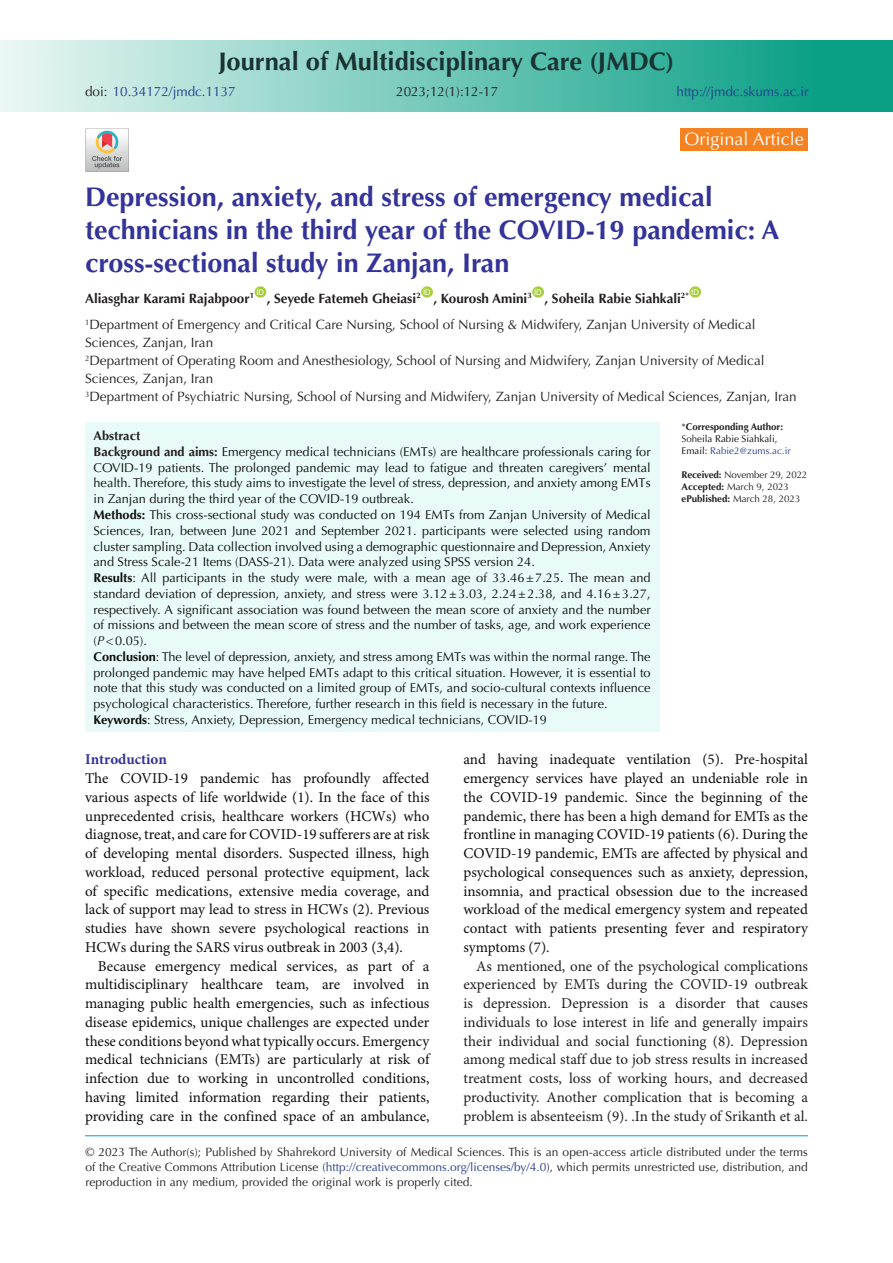
<style>
.page{position:relative;width:893px;height:1263px;background:#fff}
.page>*{position:absolute;margin:0;border:0;box-sizing:border-box;transform-origin:0 0}
.t1{font:700 27px/33px "Optima LT Std";color:#339}
.t2{font:700 25.5px "Optima LT Std";color:#193333}
.t3{font:18px "Optima LT Std";color:#fff}
.Normal__Web{font:15px/18.8px "Minion Pro";color:#0d0d0d;text-align:justify}
.Normal__Web-2{font:15px/18.8px "Minion Pro";color:#231f20;text-align:justify}
.t4{font:700 15px "Minion Pro";color:#339}
.t5{font:13.5px/18px "Optima LT Std";color:#231f20}
.t6{font:700 13.5px "Optima LT Std";color:#231f20}
.t7{font:13.5px "Optima LT Std";color:#253f8e}
.Normal__Web-3{font:12.75px/15.8px "Optima LT Std";color:#0d0d0d;text-align:justify}
.t8{font:700 12.75px "Optima LT Std";color:#231f20}
.t9{font:12px/15px "Optima LT Std";color:#231f20;text-align:justify}
.t10{font:9.75px "Optima LT Std";letter-spacing:-.01em;color:#231f20}
.t11{font:9.75px "Optima LT Std";color:#253f8e}
.t12{font:700 9.75px "Optima LT Std";color:#231f20}
.t13{font:9.75px "Optima LT Std";color:#040503}
.t14{font:7.8px "Arial";color:#fff}
.s1{color:#231f20}
.s2{font-weight:700;color:#231f20}
.s3{font-weight:700}
.s4{font-style:italic}
.s5{font-weight:400}
.s6{color:#040503}
.s7{color:#253f8e}
</style>
<div class="page">
<hr style="left:85px;top:1135px;width:723px;height:1px;background:#0099e5">
<div style="left:255px;top:286px;width:11px;height:12px;background:#a6ce39;border-radius:50%"></div>
<div style="left:421px;top:286px;width:12px;height:12px;background:#a6ce39;border-radius:50%"></div>
<div style="left:532px;top:286px;width:12px;height:12px;background:#a6ce39;border-radius:50%"></div>
<div style="left:689px;top:286px;width:12px;height:12px;background:#a6ce39;border-radius:50%"></div>
<div style="left:0;top:40px;width:893px;height:72px;background:linear-gradient(to right,#e9f6f4,#00997e)"></div>
<div style="left:680px;top:128px;width:128px;height:23px;background:#f58220"></div>
<img style="left:85px;top:128px;width:43px;height:43px">
<div style="left:85px;top:422px;width:574px;height:310px;background:#e8fbf8"></div>
<p class="t2" style="left:219px;top:47px;width:457px">Journal of Multidisciplinary Care (JMDC)</p>
<p class="t7" style="left:85px;top:84px;width:152px"><span class="s1">doi:</span> 10.34172/jmdc.1137</p>
<p class="t5" style="left:396px;top:83px;width:104px">2023;12(1):12-17</p>
<p class="t7" style="left:677px;top:84px;width:134px">http://jmdc.skums.ac.ir</p>
<p class="t3" style="left:684px;top:128px;width:121px">Original Article</p>
<p class="t1" style="left:85px;top:181px;width:696px">Depression, anxiety, and stress of emergency medical technicians in the third year of the COVID-19 pandemic: A cross-sectional study in Zanjan, Iran</p>
<p class="t6" style="left:85px;top:290px;width:171px">Aliasghar Karami Rajabpoor<sup>1</sup></p>
<p class="t14" style="left:691px;top:287px;width:9px">ID</p>
<p class="t5" style="left:85px;top:316px;width:672px"><sup>1</sup>Department of Emergency and Critical Care Nursing, School of Nursing &amp; Midwifery, Zanjan University of Medical<br>Sciences, Zanjan, Iran</p>
<p class="t5" style="left:85px;top:352px;width:681px"><sup>2</sup>Department of Operating Room and Anesthesiology, School of Nursing and Midwifery, Zanjan University of Medical<br>Sciences, Zanjan, Iran</p>
<p class="t5" style="left:85px;top:388px;width:713px"><sup>3</sup>Department of Psychiatric Nursing, School of Nursing and Midwifery, Zanjan University of Medical Sciences, Zanjan, Iran</p>
<p class="t14" style="left:256px;top:287px;width:9px">ID</p>
<p class="t14" style="left:423px;top:287px;width:9px">ID</p>
<p class="t14" style="left:534px;top:287px;width:9px">ID</p>
<p class="t6" style="left:267px;top:290px;width:155px">, Seyede Fatemeh Gheiasi<sup>2</sup></p>
<p class="t6" style="left:433px;top:290px;width:100px">, Kourosh Amini<sup>3</sup></p>
<p class="t6" style="left:544px;top:290px;width:146px">, Soheila Rabie Siahkali<sup>2*</sup></p>
<p class="t8" style="left:94px;top:428px;width:48px">Abstract</p>
<p class="Normal__Web-3" style="left:94px;top:444px;width:559px"><span class="s2">Background and aims:</span> Emergency medical technicians (EMTs) are healthcare professionals caring for COVID-19 patients. The prolonged pandemic may lead to fatigue and threaten caregivers’ mental health. Therefore, this study aims to investigate the level of stress, depression, and anxiety among EMTs in Zanjan during the third year of the COVID-19 outbreak.</p>
<p class="Normal__Web-3" style="left:94px;top:507px;width:559px"><span class="s3">Methods:</span> This cross-sectional study was conducted on 194 EMTs from Zanjan University of Medical Sciences, Iran, between June 2021 and September 2021. participants were selected using random cluster sampling. Data collection involved using a demographic questionnaire and Depression, Anxiety and Stress Scale-21 Items (DASS-21). Data were analyzed using SPSS version 24.</p>
<p class="Normal__Web-3" style="left:94px;top:570px;width:559px"><span class="s3">Results</span>: All participants in the study were male, with a mean age of 33.46±7.25. The mean and standard deviation of depression, anxiety, and stress were 3.12±3.03, 2.24±2.38, and 4.16±3.27, respectively. A significant association was found between the mean score of anxiety and the number of missions and between the mean score of stress and the number of tasks, age, and work experience (<span class="s4">P</span>&lt;0.05).</p>
<p class="Normal__Web-3" style="left:94px;top:649px;width:559px"><span class="s3">Conclusion</span>: The level of depression, anxiety, and stress among EMTs was within the normal range. The prolonged pandemic may have helped EMTs adapt to this critical situation. However, it is essential to note that this study was conducted on a limited group of EMTs, and socio-cultural contexts influence psychological characteristics. Therefore, further research in this field is necessary in the future.</p>
<p class="Normal__Web-3" style="left:94px;top:712px;width:455px"><span class="s3">Keywords</span>: Stress, Anxiety, Depression, Emergency medical technicians, COVID-19</p>
<p class="t12" style="left:681px;top:421px;width:103px"><span class="s5">*</span>Corresponding Author:</p>
<p class="t13" style="left:681px;top:433px;width:97px"><span class="s1">Soh</span>eila Rabie Siahkali,</p>
<p class="t11" style="left:681px;top:445px;width:111px"><span class="s6">Email:</span> Rabie2@zums.ac.ir</p>
<p class="t10" style="left:681px;top:469px;width:127px"><span class="s3">Received:</span> November 29, 2022</p>
<p class="t10" style="left:681px;top:481px;width:109px"><span class="s3">Accepted:</span> March 9, 2023</p>
<p class="t10" style="left:681px;top:493px;width:120px"><span class="s3">ePublished:</span> March 28, 2023</p>
<p class="t4" style="left:85px;top:749px;width:83px">Introduction</p>
<p class="Normal__Web" style="left:85px;top:770px;width:346px">The COVID-19 pandemic has profoundly affected various aspects of life worldwide (1). In the face of this unprecedented crisis, healthcare workers (HCWs) who diagnose, treat, and care for COVID-19 sufferers are at risk of developing mental disorders. Suspected illness, high workload, reduced personal protective equipment, lack of specific medications, extensive media coverage, and lack of support may lead to stress in HCWs (2). Previous studies have shown severe psychological reactions in HCWs during the SARS virus outbreak in 2003 (3,4).</p>
<p class="Normal__Web" style="left:85px;top:957px;width:346px;text-indent:13px">Because emergency medical services, as part of a multidisciplinary healthcare team, are involved in managing public health emergencies, such as infectious disease epidemics, unique challenges are expected under these conditions beyond what typically occurs. Emergency medical technicians (EMTs) are particularly at risk of infection due to working in uncontrolled conditions, having limited information regarding their patients, providing care in the confined space of an ambulance,</p>
<p class="Normal__Web" style="left:463px;top:751px;width:346px">and having inadequate ventilation (5). Pre-hospital emergency services have played an undeniable role in the COVID-19 pandemic. Since the beginning of the pandemic, there has been a high demand for EMTs as the frontline in managing COVID-19 patients (6). During the COVID-19 pandemic, EMTs are affected by physical and psychological consequences such as anxiety, depression, insomnia, and practical obsession due to the increased workload of the medical emergency system and repeated contact with patients presenting fever and respiratory symptoms (7).</p>
<p class="Normal__Web-2" style="left:463px;top:957px;width:346px;text-indent:13px">As mentioned, one of the psychological complications experienced by EMTs during the COVID-19 outbreak is depression. Depression is a disorder that causes individuals to lose interest in life and generally impairs their individual and social functioning (8). Depression among medical staff due to job stress results in increased treatment costs, loss of working hours, and decreased productivity. Another complication that is becoming a problem is absenteeism (9). .In the study of Srikanth et al.</p>
<p class="t9" style="left:85px;top:1144px;width:724px">© 2023 The Author(s); Published by Shahrekord University of Medical Sciences. This is an open-access article distributed under the terms of the Creative Commons Attribution License (<span class="s7">http://creativecommons.org/licenses/by/4.0</span>), which permits unrestricted use, distribution, and reproduction in any medium, provided the original work is properly cited.</p>
</div>
